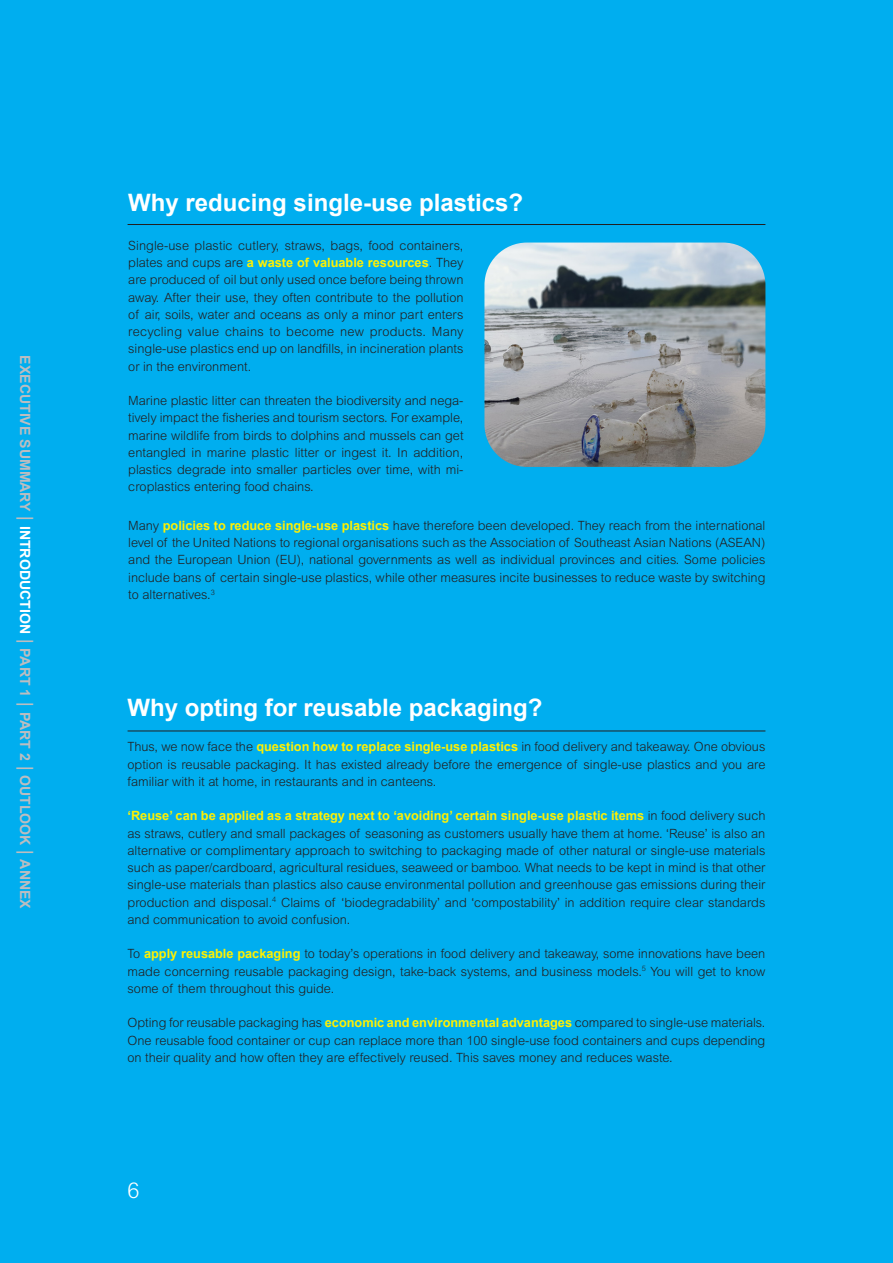
<style>
.page{position:relative;width:893px;height:1263px;background:#00aeef}
.page>*{position:absolute;margin:0;border:0;box-sizing:border-box;transform-origin:0 0}
.t1{font:700 24px "Arial";color:#fff}
.t2{font:300 21.75px "Arial MT Std";color:#fff}
.t3{font:700 14.1px "Arial";color:#bcbdc0}
.t4{font:300 12.75px/17.2px "Arial MT Std";color:#231f20;text-align:justify}
.s1{font-family:"Arial MT Std";font-weight:300;font-size:23.55px}
.s2{color:#fff}
.s3{font-family:"Arial";font-weight:700;color:#fff101}
</style>
<div class="page">
<hr style="left:128px;top:224px;width:637px;height:1px;background:#231f20">
<hr style="left:128px;top:731px;width:637px;height:1px;background:#231f20">
<img style="left:484px;top:243px;width:281px;height:224px">
<p class="t3" style="left:35px;top:355px;width:555px;rotate:90deg">EXECUTIVE SUMMARY <span class="s1">I</span> <span class="s2">INTRODUCTION</span> <span class="s1">I</span> PART 1 <span class="s1">I</span> PART 2 <span class="s1">I</span> OUTLOOK <span class="s1">I</span> ANNEX</p>
<p class="t1" style="left:128px;top:187px;width:396px">Why reducing single-use plastics?</p>
<p class="t4" style="left:128px;top:237px;width:337px">Single-use plastic cutlery, straws, bags, food containers, plates and cups are <span class="s3">a waste of valuable resources</span>. They are produced of oil but only used once before being thrown away. After their use, they often contribute to the pollution of air, soils, water and oceans as only a minor part enters recycling value chains to become new products. Many single-use plastics end up on landfills, in incineration plants or in the environment.</p>
<p class="t4" style="left:128px;top:392px;width:337px">Marine plastic litter can threaten the biodiversity and nega&shy;tively impact the fisheries and tourism sectors. For example, marine wildlife from birds to dolphins and mussels can get entangled in marine plastic litter or ingest it. In addition, plastics degrade into smaller particles over time, with mi&shy;croplastics entering food chains.</p>
<p class="t4" style="left:128px;top:517px;width:639px">Many <span class="s3">policies to reduce single-use plastics</span> have therefore been developed. They reach from the international level of the United Nations to regional organisations such as the Association of Southeast Asian Nations (ASEAN) and the European Union (EU), national governments as well as individual provinces and cities. Some policies include bans of certain single-use plastics, while other measures incite businesses to reduce waste by switching to alternatives.<sup>3</sup></p>
<p class="t1" style="left:128px;top:692px;width:416px">Why opting for reusable packaging?</p>
<p class="t4" style="left:128px;top:738px;width:639px">Thus, we now face the <span class="s3">question how to replace single-use plastics</span> in food delivery and takeaway. One obvious option is reusable packaging. It has existed already before the emergence of single-use plastics and you are familiar with it at home, in restaurants and in canteens.</p>
<p class="t4" style="left:128px;top:807px;width:639px"><span class="s3">‘Reuse’ can be applied as a strategy next to ‘avoiding’ certain single-use plastic items</span> in food delivery such as straws, cutlery and small packages of seasoning as customers usually have them at home. ‘Reuse’ is also an alternative or complimentary approach to switching to packaging made of other natural or single-use materials such as paper/cardboard, agricultural residues, seaweed or bamboo. What needs to be kept in mind is that other single-use materials than plastics also cause environmental pollution and greenhouse gas emissions during their production and disposal.<sup>4</sup> Claims of ‘biodegradability’ and ‘compostability’ in addition require clear standards and communication to avoid confusion.</p>
<p class="t4" style="left:128px;top:945px;width:639px">To <span class="s3">apply reusable packaging</span> to today’s operations in food delivery and takeaway, some innovations have been made concerning reusable packaging design, take-back systems, and business models.<sup>5</sup> You will get to know some of them throughout this guide.</p>
<p class="t4" style="left:128px;top:1014px;width:639px">Opting for reusable packaging has <span class="s3">economic and environmental advantages</span> compared to single-use materials.<br>One reusable food container or cup can replace more than 100 single-use food containers and cups depending on their quality and how often they are effectively reused. This saves money and reduces waste.</p>
<p class="t2" style="left:128px;top:1178px;width:14px">6</p>
</div>
